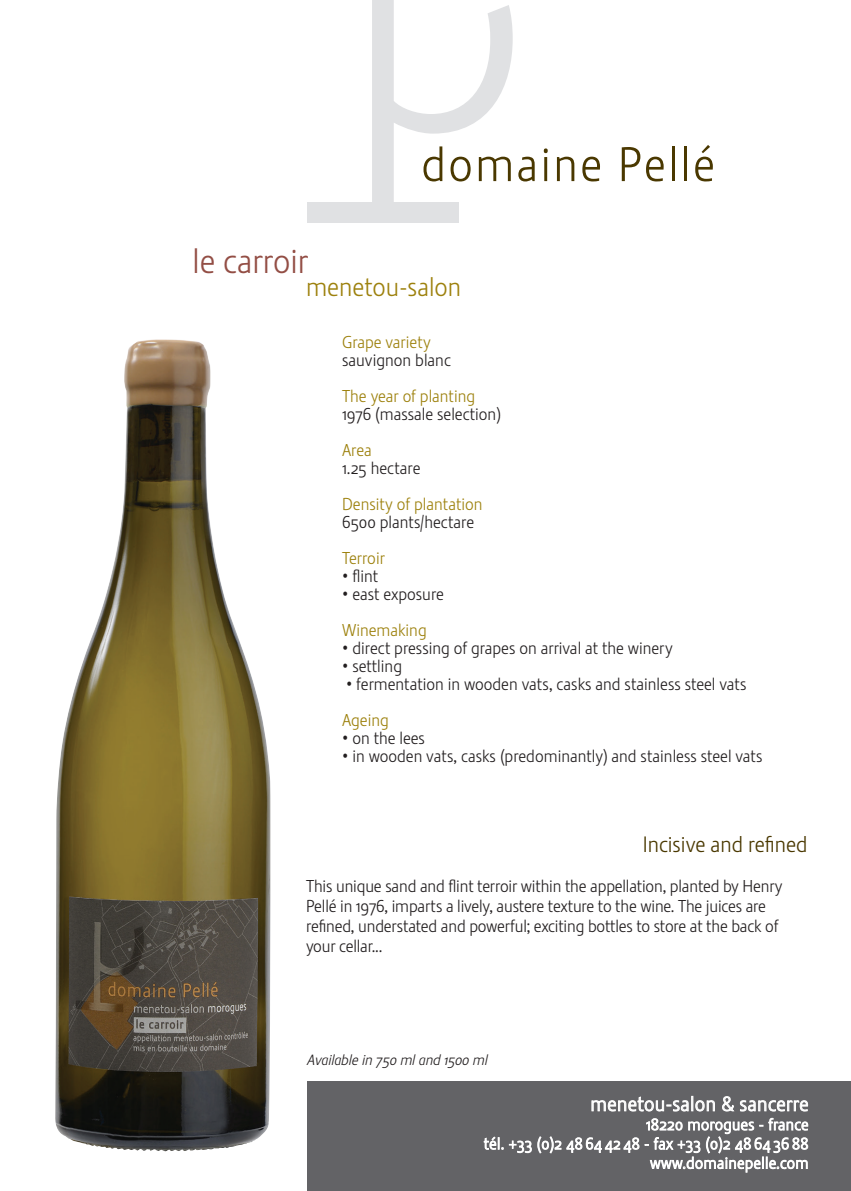
<style>
.page{position:relative;width:851px;height:1191px;background:#fff}
.page>*{position:absolute;margin:0;border:0;box-sizing:border-box;transform-origin:0 0}
.t1{font:300 34px "Stalemate";color:#934e45}
.t2{font:300 26px "Stalemate";color:#9d810d}
.t3{font:300 22px "Stalemate";color:#4a3800}
.t4{font:300 20px "Stalemate";letter-spacing:.025em;color:#fff}
.t5{font:300 17px/20px "Stalemate";color:#231f20}
.t6{font:300 17px "Stalemate";color:#9d810d}
.t7{font:300 16px "Stalemate";letter-spacing:.025em;color:#fff}
.t8{font:italic 300 14.6px "Stalemate";color:#231f20}
</style>
<div class="page">
<div style="left:308px;top:1081px;width:542px;height:110px;background:#636366"></div>
<div style="left:307px;top:202px;width:152px;height:20px;background:#e0e1e3"></div>
<svg style="left:372px;top:0;width:140px;height:202px"></svg>
<svg style="left:518px;top:157px;width:16px;height:24px"></svg>
<svg style="left:543px;top:148px;width:4px;height:5px"></svg>
<hr style="left:544px;top:157px;width:3px;height:24px;background:#4a3800">
<svg style="left:557px;top:157px;width:17px;height:24px"></svg>
<svg style="left:582px;top:157px;width:18px;height:24px"></svg>
<svg style="left:621px;top:147px;width:19px;height:34px"></svg>
<svg style="left:646px;top:157px;width:17px;height:24px"></svg>
<hr style="left:671px;top:146px;width:3px;height:35px;background:#4a3800">
<hr style="left:684px;top:146px;width:3px;height:35px;background:#4a3800">
<svg style="left:695px;top:145px;width:17px;height:36px"></svg>
<svg style="left:483px;top:1095px;width:325px;height:78px"></svg>
<img style="left:55px;top:341px;width:201px;height:810px">
<p class="t1" style="left:192px;top:241px;width:117px">le carroir</p>
<p class="t2" style="left:306px;top:272px;width:157px">menetou-salon</p>
<p class="t6" style="left:342px;top:332px;width:90px">Grape variety</p>
<p class="t5" style="left:342px;top:350px;width:110px">sauvignon blanc</p>
<p class="t6" style="left:342px;top:386px;width:135px">The year of planting</p>
<p class="t5" style="left:342px;top:404px;width:160px">1976 (massale selection)</p>
<p class="t6" style="left:342px;top:440px;width:31px">Area</p>
<p class="t5" style="left:342px;top:458px;width:80px">1.25 hectare</p>
<p class="t6" style="left:342px;top:494px;width:142px">Density of plantation</p>
<p class="t5" style="left:342px;top:512px;width:134px">6500 plants/hectare</p>
<p class="t6" style="left:342px;top:548px;width:44px">Terroir</p>
<p class="t5" style="left:342px;top:566px;width:37px">• flint</p>
<p class="t5" style="left:342px;top:584px;width:103px">• east exposure</p>
<p class="t6" style="left:342px;top:620px;width:86px">Winemaking</p>
<p class="t5" style="left:342px;top:638px;width:332px">• direct pressing of grapes on arrival at the winery</p>
<p class="t5" style="left:342px;top:656px;width:61px">• settling</p>
<p class="t5" style="left:346px;top:674px;width:402px">• fermentation in wooden vats, casks and stainless steel vats</p>
<p class="t6" style="left:342px;top:710px;width:48px">Ageing</p>
<p class="t5" style="left:342px;top:728px;width:84px">• on the lees</p>
<p class="t5" style="left:342px;top:746px;width:422px">• in wooden vats, casks (predominantly) and stainless steel vats</p>
<p class="t3" style="left:642px;top:831px;width:166px">Incisive and refined</p>
<p class="t5" style="left:306px;top:876px;width:478px">This unique sand and flint terroir within the appellation, planted by Henry Pellé in 1976, imparts a lively, austere texture to the wine. The juices are refined, understated and powerful; exciting bottles to store at the back of your cellar...</p>
<p class="t8" style="left:307px;top:1051px;width:182px">Available in 750 ml and 1500 ml</p>
<p class="t4" style="left:590px;top:1092px;width:219px">menetou-salon &amp; sancerre</p>
<p class="t7" style="left:650px;top:1153px;width:160px">www.domainepelle.com</p>
</div>
